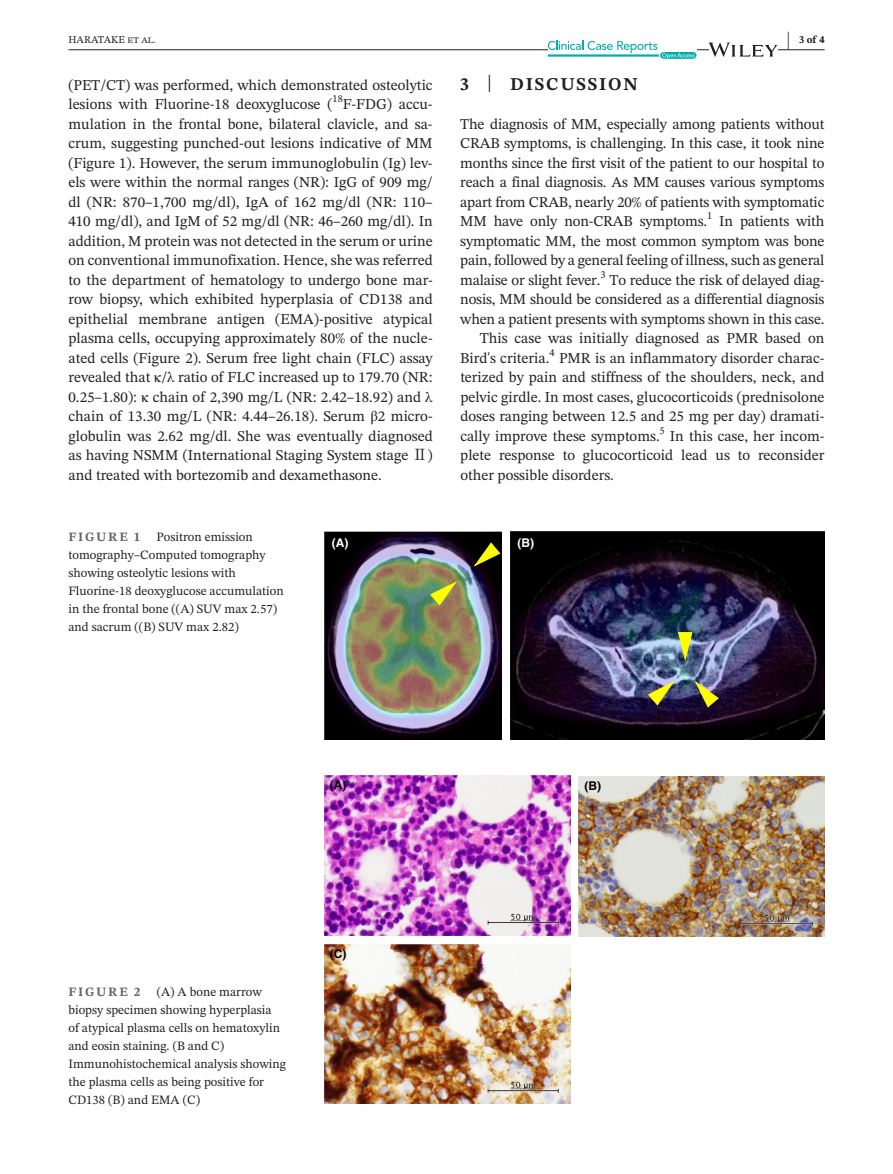
<style>
.page{position:relative;width:893px;height:1174px;background:#fff}
.page>*{position:absolute;margin:0;border:0;box-sizing:border-box;transform-origin:0 0}
.t1{font:700 21px "STIX Two Text";color:#231f20;scale:.42 1}
.t2{font:700 18px "STIX Two Text";letter-spacing:.1em;color:#231f20}
.t3{font:15px/19.5px "STIX Two Text";letter-spacing:-.005em;color:#231f20;text-align:justify}
.t4{font:12.75px/18px "STIX Two Text";color:#231f20}
.t5{font:700 12.75px "STIX Two Text";letter-spacing:.14em;color:#636366}
.t6{font:700 12px "Helvetica";color:#000}
.t7{font:700 12px "Helvetica";color:#fff}
.t8{font:10.5px "STIX Two Text";color:#231f20}
.t9{font:700 10.5px "STIX Two Text";color:#231f20}
.s1{font-weight:400;font-size:23.7px}
.s2{font-family:"STIX"}
.s3{font-family:"Noto Serif CJ Kjp"}
</style>
<div class="page">
<hr style="left:68px;top:49px;width:756px;height:1px;background:#231f20">
<svg style="left:548px;top:41px;width:148px;height:18px"></svg>
<svg style="left:709px;top:43px;width:68px;height:14px"></svg>
<img style="left:325px;top:531px;width:177px;height:208px">
<svg style="left:474px;top:542px;width:26px;height:24px"></svg>
<svg style="left:430px;top:581px;width:27px;height:24px"></svg>
<img style="left:510px;top:531px;width:314px;height:208px">
<svg style="left:648px;top:681px;width:26px;height:24px"></svg>
<svg style="left:678px;top:632px;width:14px;height:29px"></svg>
<svg style="left:695px;top:680px;width:24px;height:27px"></svg>
<img style="left:324px;top:775px;width:246px;height:160px">
<img style="left:578px;top:776px;width:247px;height:160px">
<img style="left:324px;top:944px;width:246px;height:160px">
<h1 class="t1" style="left:787px;top:24px;width:8px">|</h1>
<p class="t8" style="left:68px;top:32px;width:89px">HARATAKE et al.</p>
<p class="t9" style="left:799px;top:32px;width:27px">3 of 4</p>
<p class="t3" style="left:68px;top:75px;width:366px">(PET/CT) was performed, which demonstrated osteolytic lesions with Fluorine-18 deoxyglucose (</p>
<p class="t2" style="left:460px;top:71px;width:179px">3 <span class="s1">|</span> DISCUSSION</p>
<p class="t3" style="left:460px;top:114px;width:366px">The diagnosis of MM, especially among patients without CRAB symptoms, is challenging. In this case, it took nine months since the first visit of the patient to our hospital to reach a final diagnosis. As MM causes various symptoms apart from CRAB, nearly 20% of patients with symptomatic MM have only non-CRAB symptoms.</p>
<p class="t8" style="left:333px;top:91px;width:12px">18</p>
<p class="t3" style="left:68px;top:94px;width:366px;text-indent:275px">F-FDG) accu&shy;mulation in the frontal bone, bilateral clavicle, and sa&shy;crum, suggesting punched-out lesions indicative of MM (Figure 1). However, the serum immunoglobulin (Ig) lev&shy;els were within the normal ranges (NR): IgG of 909 mg/ dl (NR: 870–1,700 mg/dl), IgA of 162 mg/dl (NR: 110– 410 mg/dl), and IgM of 52 mg/dl (NR: 46–260 mg/dl). In addition, M protein was not detected in the serum or urine on conventional immunofixation. Hence, she was referred to the department of hematology to undergo bone mar&shy;row biopsy, which exhibited hyperplasia of CD138 and epithelial membrane antigen (EMA)-positive atypical plasma cells, occupying approximately 80% of the nucle&shy;ated cells (Figure 2). Serum free light chain (FLC) assay revealed that <span class="s2">κ</span>/<span class="s2">λ</span> ratio of FLC increased up to 179.70 (NR:<br>0.25–1.80): <span class="s2">κ</span> chain of 2,390 mg/L (NR: 2.42–18.92) and <span class="s2">λ </span>chain of 13.30 mg/L (NR: 4.44–26.18). Serum <span class="s2">β</span>2 micro&shy;globulin was 2.62 mg/dl. She was eventually diagnosed as having NSMM (International Staging System stage <span class="s3">Ⅱ</span>) and treated with bortezomib and dexamethasone.</p>
<p class="t8" style="left:707px;top:208px;width:7px">1</p>
<p class="t3" style="left:460px;top:211px;width:366px;text-indent:259px">In patients with symptomatic MM, the most common symptom was bone pain, followed by a general feeling of illness, such as general malaise or slight fever.</p>
<p class="t8" style="left:600px;top:267px;width:7px">3</p>
<p class="t3" style="left:610px;top:270px;width:216px">To reduce the risk of delayed diag-</p>
<p class="t3" style="left:460px;top:289px;width:366px">nosis, MM should be considered as a differential diagnosis</p>
<p class="t3" style="left:460px;top:309px;width:366px">when a patient presents with symptoms shown in this case.</p>
<p class="t3" style="left:480px;top:328px;width:346px">This case was initially diagnosed as PMR based on</p>
<p class="t3" style="left:460px;top:348px;width:91px">Bird's criteria.</p>
<p class="t8" style="left:549px;top:345px;width:7px">4</p>
<p class="t3" style="left:460px;top:348px;width:366px;text-indent:99px">PMR is an inflammatory disorder charac&shy;terized by pain and stiffness of the shoulders, neck, and pelvic girdle. In most cases, glucocorticoids (prednisolone doses ranging between 12.5 and 25 mg per day) dramati&shy;cally improve these symptoms.</p>
<p class="t8" style="left:660px;top:423px;width:7px">5</p>
<p class="t3" style="left:460px;top:426px;width:366px;text-indent:210px">In this case, her incom&shy;plete response to glucocorticoid lead us to reconsider other possible disorders.</p>
<p class="t4" style="left:68px;top:528px;width:217px;text-indent:88px">Positron emission tomography–Computed tomography showing osteolytic lesions with<br>Fluorine-18 deoxyglucose accumulation in the frontal bone ((A) SUV max 2.57) and sacrum ((B) SUV max 2.82)</p>
<p class="t7" style="left:332px;top:535px;width:18px">(A)</p>
<p class="t7" style="left:517px;top:535px;width:18px">(B)</p>
<p class="t5" style="left:68px;top:528px;width:73px">FIGURE 1</p>
<p class="t6" style="left:330px;top:777px;width:18px">(A)</p>
<p class="t6" style="left:585px;top:778px;width:18px">(B)</p>
<p class="t4" style="left:68px;top:982px;width:219px;text-indent:88px">(A) A bone marrow biopsy specimen showing hyperplasia<br>of atypical plasma cells on hematoxylin and eosin staining. (B and C)<br>Immunohistochemical analysis showing the plasma cells as being positive for<br>CD138 (B) and EMA (C)</p>
<p class="t5" style="left:68px;top:982px;width:73px">FIGURE 2</p>
<p class="t6" style="left:330px;top:946px;width:18px">(C)</p>
</div>
